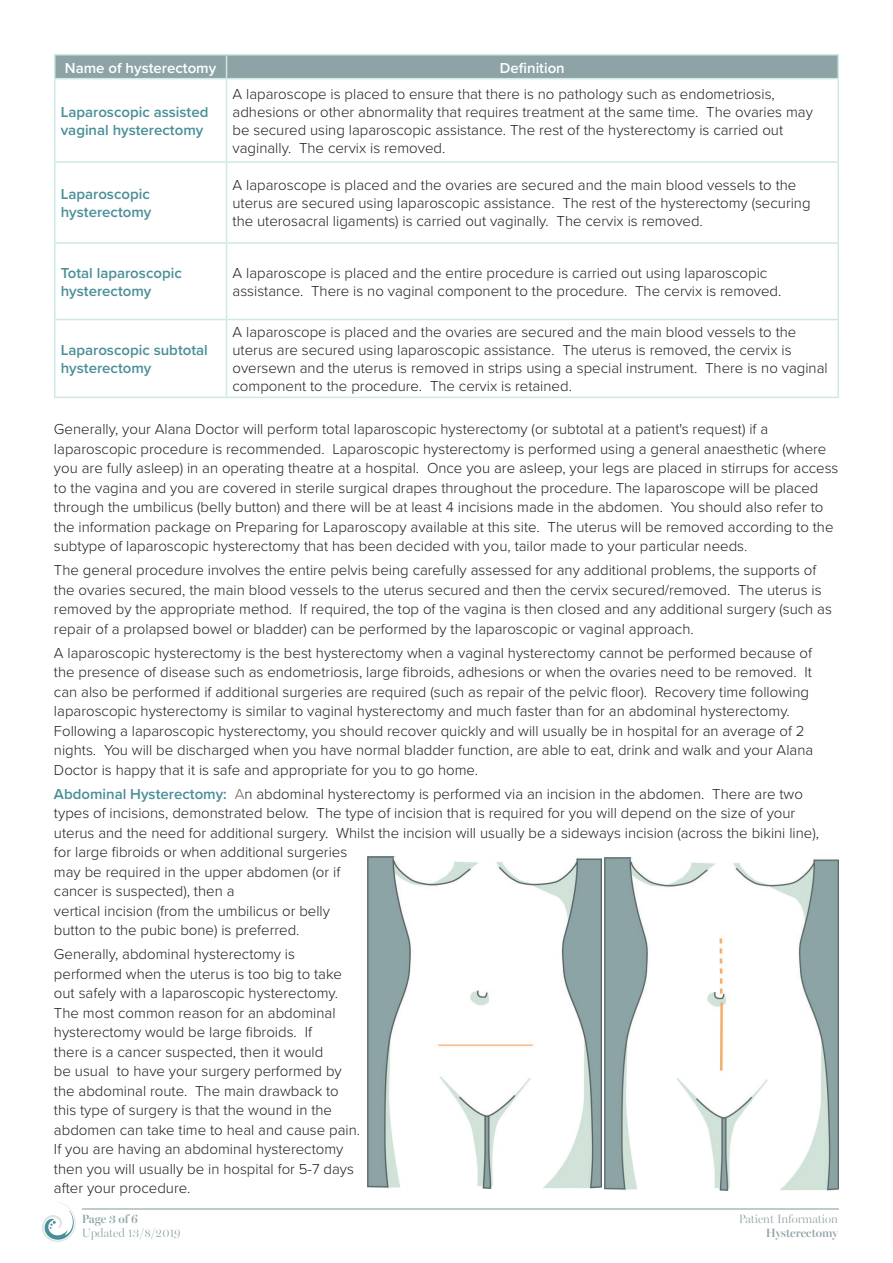
<style>
.page{position:relative;width:893px;height:1263px;background:#fff}
.page>*{position:absolute;margin:0;border:0;box-sizing:border-box;transform-origin:0 0}
.t1{font:300 15px/19.5px "Proxima Nova";color:#231f20}
.t2{font:600 15px/18px "Proxima Nova";color:#4a8f97}
.t3{font:600 15px "Proxima Nova";color:#fff}
.t4{font:300 12px "Miller Banner";color:#8da3a5}
.t5{font:600 12px "Miller Banner";color:#8da3a5}
.s1{font-weight:600;color:#4a8f97}
.s2{color:#74635f}
</style>
<div class="page">
<svg style="left:42px;top:1201px;width:34px;height:41px"></svg>
<hr style="left:82px;top:1208px;width:757px;height:1px;background:#8da3a5">
<hr style="left:54px;top:54px;width:173px;height:2px;background:#cde9e4">
<hr style="left:54px;top:56px;width:2px;height:22px;background:#cde9e4">
<hr style="left:227px;top:54px;width:612px;height:2px;background:#cde9e4">
<div style="left:55px;top:55px;width:783px;height:23px;background:#8da3a5"></div>
<hr style="left:837px;top:56px;width:2px;height:22px;background:#cde9e4">
<hr style="left:54px;top:78px;width:173px;height:1px;background:#cde9e4">
<hr style="left:54px;top:79px;width:2px;height:82px;background:#cde9e4">
<hr style="left:227px;top:78px;width:612px;height:1px;background:#cde9e4">
<hr style="left:226px;top:79px;width:1px;height:82px;background:#cde9e4">
<hr style="left:837px;top:79px;width:2px;height:82px;background:#cde9e4">
<hr style="left:54px;top:161px;width:173px;height:2px;background:#cde9e4">
<hr style="left:54px;top:163px;width:2px;height:79px;background:#cde9e4">
<hr style="left:227px;top:161px;width:612px;height:2px;background:#cde9e4">
<hr style="left:226px;top:163px;width:1px;height:79px;background:#cde9e4">
<hr style="left:837px;top:163px;width:2px;height:79px;background:#cde9e4">
<hr style="left:54px;top:242px;width:173px;height:2px;background:#cde9e4">
<hr style="left:54px;top:244px;width:2px;height:75px;background:#cde9e4">
<hr style="left:227px;top:242px;width:612px;height:2px;background:#cde9e4">
<hr style="left:226px;top:244px;width:1px;height:75px;background:#cde9e4">
<hr style="left:837px;top:244px;width:2px;height:75px;background:#cde9e4">
<hr style="left:54px;top:319px;width:173px;height:1px;background:#cde9e4">
<hr style="left:54px;top:320px;width:2px;height:77px;background:#cde9e4">
<hr style="left:227px;top:319px;width:612px;height:1px;background:#cde9e4">
<hr style="left:226px;top:320px;width:1px;height:77px;background:#cde9e4">
<hr style="left:837px;top:320px;width:2px;height:77px;background:#cde9e4">
<hr style="left:54px;top:397px;width:173px;height:1px;background:#cde9e4">
<hr style="left:227px;top:397px;width:612px;height:1px;background:#cde9e4">
<img style="left:367px;top:856px;width:235px;height:333px">
<img style="left:604px;top:857px;width:235px;height:333px">
<p class="t3" style="left:65px;top:56px;width:153px">Name of hysterectomy</p>
<p class="t3" style="left:500px;top:56px;width:66px">Definition</p>
<p class="t2" style="left:61px;top:103px;width:149px">Laparoscopic assisted vaginal hysterectomy</p>
<p class="t1" style="left:233px;top:84px;width:582px;line-height:18px">A laparoscope is placed to ensure that there is no pathology such as endometriosis, adhesions or other abnormality that requires treatment at the same time. The ovaries may be secured using laparoscopic assistance. The rest of the hysterectomy is carried out vaginally. The cervix is removed.</p>
<p class="t2" style="left:61px;top:185px;width:92px">Laparoscopic hysterectomy</p>
<p class="t1" style="left:233px;top:176px;width:580px;line-height:18px">A laparoscope is placed and the ovaries are secured and the main blood vessels to the uterus are secured using laparoscopic assistance. The rest of the hysterectomy (securing the uterosacral ligaments) is carried out vaginally. The cervix is removed.</p>
<p class="t2" style="left:61px;top:264px;width:123px">Total laparoscopic hysterectomy</p>
<p class="t1" style="left:233px;top:263px;width:550px;line-height:18px">A laparoscope is placed and the entire procedure is carried out using laparoscopic assistance. There is no vaginal component to the procedure. The cervix is removed.</p>
<p class="t1" style="left:233px;top:323px;width:597px;line-height:18px">A laparoscope is placed and the ovaries are secured and the main blood vessels to the uterus are secured using laparoscopic assistance. The uterus is removed, the cervix is oversewn and the uterus is removed in strips using a special instrument. There is no vaginal component to the procedure. The cervix is retained.</p>
<p class="t1" style="left:54px;top:419px;width:786px">Generally, your Alana Doctor will perform total laparoscopic hysterectomy (or subtotal at a patient's request) if a laparoscopic procedure is recommended. Laparoscopic hysterectomy is performed using a general anaesthetic (where you are fully asleep) in an operating theatre at a hospital. Once you are asleep, your legs are placed in stirrups for access to the vagina and you are covered in sterile surgical drapes throughout the procedure. The laparoscope will be placed through the umbilicus (belly button) and there will be at least 4 incisions made in the abdomen. You should also refer to the information package on Preparing for Laparoscopy available at this site. The uterus will be removed according to the subtype of laparoscopic hysterectomy that has been decided with you, tailor made to your particular needs.</p>
<p class="t1" style="left:54px;top:560px;width:779px">The general procedure involves the entire pelvis being carefully assessed for any additional problems, the supports of the ovaries secured, the main blood vessels to the uterus secured and then the cervix secured/removed. The uterus is removed by the appropriate method. If required, the top of the vagina is then closed and any additional surgery (such as repair of a prolapsed bowel or bladder) can be performed by the laparoscopic or vaginal approach.</p>
<p class="t1" style="left:54px;top:642px;width:761px">A laparoscopic hysterectomy is the best hysterectomy when a vaginal hysterectomy cannot be performed because of the presence of disease such as endometriosis, large fibroids, adhesions or when the ovaries need to be removed. It can also be performed if additional surgeries are required (such as repair of the pelvic floor). Recovery time following laparoscopic hysterectomy is similar to vaginal hysterectomy and much faster than for an abdominal hysterectomy.<br>Following a laparoscopic hysterectomy, you should recover quickly and will usually be in hospital for an average of 2 nights. You will be discharged when you have normal bladder function, are able to eat, drink and walk and your Alana Doctor is happy that it is safe and appropriate for you to go home.</p>
<p class="t1" style="left:54px;top:783px;width:767px"><span class="s1">Abdominal Hysterectomy:</span> <span class="s2">A</span>n abdominal hysterectomy is performed via an incision in the abdomen. There are two types of incisions, demonstrated below. The type of incision that is required for you will depend on the size of your uterus and the need for additional surgery. Whilst the incision will usually be a sideways incision (across the bikini line), for large fibroids or when additional surgeries<br>may be required in the upper abdomen (or if<br>cancer is suspected), then a<br>vertical incision (from the umbilicus or belly<br>button to the pubic bone) is preferred.</p>
<p class="t1" style="left:54px;top:944px;width:308px">Generally, abdominal hysterectomy is performed when the uterus is too big to take out safely with a laparoscopic hysterectomy.<br>The most common reason for an abdominal hysterectomy would be large fibroids. If<br>there is a cancer suspected, then it would<br>be usual to have your surgery performed by the abdominal route. The main drawback to this type of surgery is that the wound in the abdomen can take time to heal and cause pain.<br>If you are having an abdominal hysterectomy then you will usually be in hospital for 5-7 days after your procedure.</p>
<p class="t2" style="left:61px;top:341px;width:149px">Laparoscopic subtotal hysterectomy</p>
<p class="t5" style="left:82px;top:1212px;width:58px">Page 3 of 6</p>
<p class="t4" style="left:739px;top:1212px;width:101px">Patient Information</p>
<p class="t4" style="left:82px;top:1226px;width:100px">Updated 13/8/2019</p>
<p class="t5" style="left:766px;top:1226px;width:74px">Hysterectomy</p>
</div>
